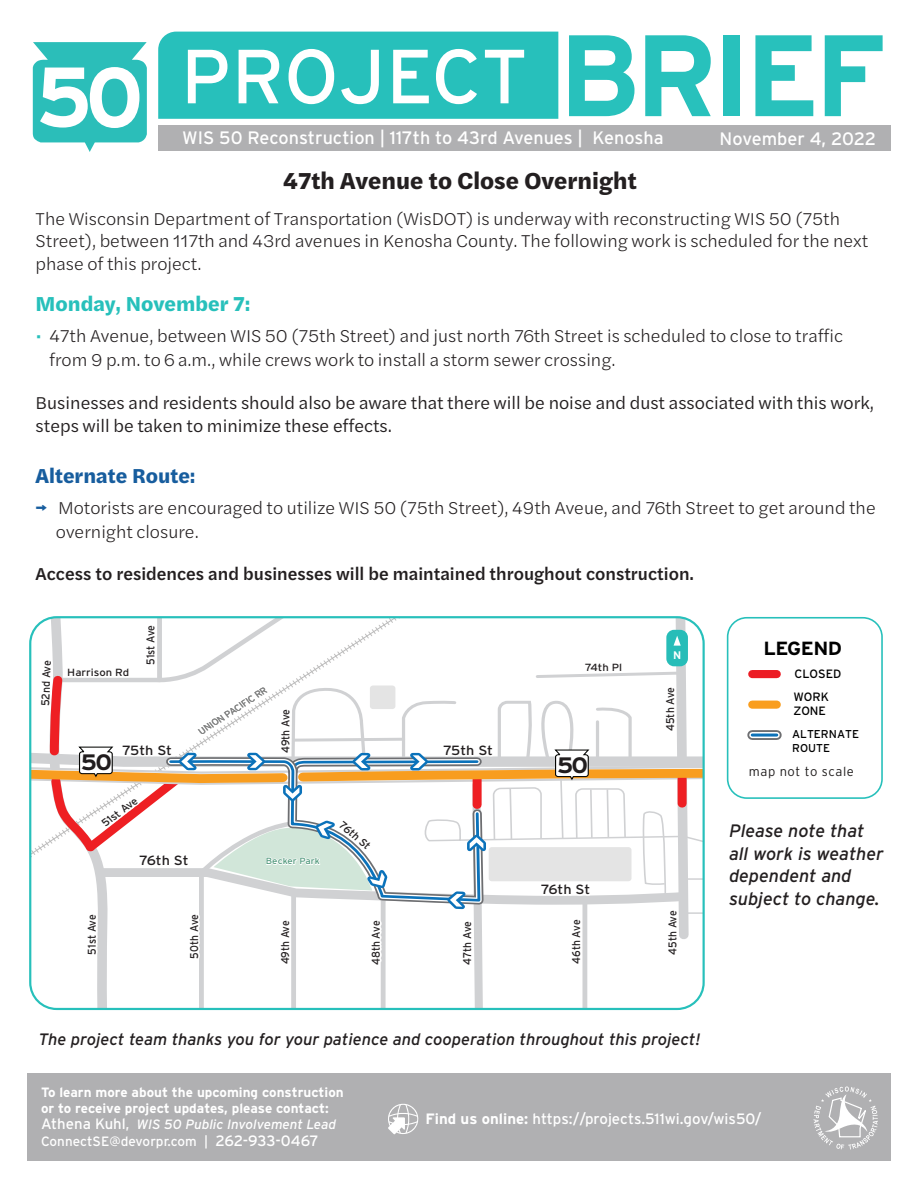
<style>
.page{position:relative;width:918px;height:1188px;background:#fff}
.page>*{position:absolute;margin:0;border:0;box-sizing:border-box;transform-origin:0 0}
.hearing_date_text{font:700 115.5px "Interstate";letter-spacing:-.05em;color:#28c1bc}
.hearing_date_text-2{font:76.5px "Interstate";letter-spacing:.005em;color:#fff}
.hearing_date_text-3{font:700 24px "Halyard Text";color:#231f20}
.t1{font:700 22.35px "Interstate";color:#211d1e;scale:1.08 1}
.hearing_date_text-4{font:700 21px "Halyard Text";color:#27c0bb}
.hearing_date_text-5{font:700 21px "Halyard Text";color:#175d9e}
.t2{font:700 19.05px "Interstate";letter-spacing:-.025em;color:#000;scale:1.06 1}
.hearing_date_text-6{font:300 18px/22.5px "Halyard Text";color:#231f20}
.t3{font:18px/22.5px "Halyard Text";color:#231f20}
.hearing_date_text-7{font:500 18px "Halyard Text";color:#231f20}
.hearing_date_text-8{font:18px "Interstate";color:#fff}
.t4{font:italic 18px/22.5px "Interstate";color:#231f20}
.t5{font:italic 16.5px "Interstate";color:#231f20}
.t6{font:15px "Interstate";color:#fff}
.t7{font:700 13.5px/16.2px "Interstate";color:#fff}
.t8{font:italic 13.5px "Interstate";color:#fff}
.t9{font:13.5px "Interstate";color:#fff}
.t10{font:13.35px "Interstate";letter-spacing:-.005em;color:#231f20;scale:1.08 1}
.t11{font:300 13.05px "Interstate";letter-spacing:.04em;color:#221f1f}
.t12{font:12.15px/23.2px "Interstate";color:#000}
.t13{font:11.4px/13.6px "Interstate";color:#000}
.t14{font:11.25px "Interstate";letter-spacing:-.015em;color:#231f20;scale:.92 1}
.t15{font:700 10.95px "Interstate";color:#fff}
.t16{font:10.8px "Interstate";color:#231f20}
.t17{font:10.65px "Interstate";color:#231f20}
.t18{font:10.35px "Interstate";color:#231f20;scale:1.08 1}
.t19{font:300 9.15px "Interstate";color:#040503}
.t20{font:8.85px "Interstate";color:#52997d;scale:1.08 1}
.s1{font-size:19.5px;color:#27c0bb}
.s2{font-family:"Interstate";font-weight:700;color:#175d9e}
.s3{font-style:normal;font-size:15px}
.s4{font-style:normal}
.s5{font-size:15px}
.s6{font-weight:700}
</style>
<div class="page">
<div style="left:158px;top:32px;width:400px;height:87px;background:#27c0bb"></div>
<div style="left:27px;top:1074px;width:864px;height:87px;background:#b0b0b2"></div>
<svg style="left:813px;top:1087px;width:65px;height:62px"></svg>
<div style="left:158px;top:125px;width:733px;height:26px;background:#b0b0b2"></div>
<svg style="left:388px;top:1103px;width:31px;height:31px"></svg>
<div style="left:752px;top:670px;width:25px;height:8px;background:#ec1c24"></div>
<div style="left:752px;top:701px;width:25px;height:8px;background:#f99e1f"></div>
<div style="left:752px;top:730px;width:25px;height:10px;background:#6d6e71"></div>
<div style="left:752px;top:732px;width:25px;height:6px;background:#8cbcdd"></div>
<hr style="left:752px;top:734px;width:25px;height:3px;background:#0d72b9">
<div style="left:727px;top:617px;width:156px;height:182px;border:2px solid #27c0bb;border-radius:19px"></div>
<svg style="left:33px;top:42px;width:114px;height:110px"></svg>
<svg style="left:30px;top:617px;width:674px;height:392px"></svg>
<p class="hearing_date_text-2" style="left:181px;top:34px;width:348px">PROJECT</p>
<p class="hearing_date_text" style="left:559px;top:11px;width:329px">BRIEF</p>
<p class="hearing_date_text-8" style="left:182px;top:127px;width:483px">WIS 50 Reconstruction | 117th to 43rd Avenues | Kenosha</p>
<p class="hearing_date_text-8" style="left:720px;top:129px;width:158px">November 4, 2022</p>
<p class="hearing_date_text-3" style="left:283px;top:163px;width:355px">47th Avenue to Close Overnight</p>
<p class="hearing_date_text-6" style="left:36px;top:206px;width:834px">The Wisconsin Department of Transportation (WisDOT) is underway with reconstructing WIS 50 (75th<br>Street), between 117th and 43rd avenues in Kenosha County. The following work is scheduled for the next phase of this project.</p>
<p class="hearing_date_text-4" style="left:36px;top:288px;width:216px">Monday, November 7:</p>
<p class="hearing_date_text-6" style="left:49px;top:323px;width:795px;line-height:24px;text-indent:-13px"><span class="s1">•</span> 47th Avenue, between WIS 50 (75th Street) and just north 76th Street is scheduled to close to traffic from 9 p.m. to 6 a.m., while crews work to install a storm sewer crossing.</p>
<p class="t3" style="left:36px;top:391px;width:840px">Businesses and residents should also be aware that there will be noise and dust associated with this work, steps will be taken to minimize these effects.</p>
<p class="hearing_date_text-5" style="left:36px;top:460px;width:161px">Alternate Route:</p>
<p class="hearing_date_text-6" style="left:56px;top:495px;width:821px;line-height:24px;text-indent:-20px"><span class="s2">→</span> Motorists are encouraged to utilize WIS 50 (75th Street), 49th Aveue, and 76th Street to get around the overnight closure.</p>
<p class="hearing_date_text-7" style="left:36px;top:560px;width:660px">Access to residences and businesses will be maintained throughout construction.</p>
<p class="t14" style="left:39px;top:706px;width:51px;rotate:-88deg">52nd Ave</p>
<p class="t18" style="left:67px;top:666px;width:59px">Harrison Rd</p>
<p class="t14" style="left:144px;top:665px;width:45px;rotate:-90deg">51st Ave</p>
<p class="t18" style="left:585px;top:662px;width:36px">74th Pl</p>
<p class="t19" style="left:197px;top:728px;width:81px;rotate:-33deg">UNION PACIFIC RR</p>
<p class="t14" style="left:279px;top:753px;width:49px;rotate:-90deg">49th Ave</p>
<p class="t10" style="left:122px;top:743px;width:48px">75th St</p>
<p class="t10" style="left:443px;top:743px;width:48px">75th St</p>
<p class="t1" style="left:81px;top:750px;width:30px">50</p>
<p class="t1" style="left:557px;top:753px;width:30px">50</p>
<p class="t17" style="left:100px;top:819px;width:44px;rotate:-37deg">51st Ave</p>
<p class="t16" style="left:345px;top:819px;width:38px;rotate:40deg">76th St</p>
<p class="t10" style="left:139px;top:853px;width:47px">76th St</p>
<p class="t20" style="left:266px;top:856px;width:52px">Becker Park</p>
<p class="t10" style="left:541px;top:882px;width:47px">76th St</p>
<p class="t14" style="left:85px;top:955px;width:45px;rotate:-90deg">51st Ave</p>
<p class="t14" style="left:188px;top:959px;width:50px;rotate:-90deg">50th Ave</p>
<p class="t14" style="left:279px;top:964px;width:49px;rotate:-90deg">49th Ave</p>
<p class="t14" style="left:370px;top:965px;width:50px;rotate:-90deg">48th Ave</p>
<p class="t14" style="left:461px;top:965px;width:49px;rotate:-90deg">47th Ave</p>
<p class="t14" style="left:570px;top:964px;width:50px;rotate:-90deg">46th Ave</p>
<p class="t15" style="left:673px;top:649px;width:10px">N</p>
<p class="t14" style="left:664px;top:731px;width:49px;rotate:-90deg">45th Ave</p>
<p class="t14" style="left:666px;top:955px;width:49px;rotate:-90deg">45th Ave</p>
<p class="t5" style="left:38px;top:1030px;width:664px">The project team thanks you for your patience and cooperation throughout this project!</p>
<p class="t2" style="left:763px;top:638px;width:76px">LEGEND</p>
<p class="t12" style="left:793px;top:662px;width:49px">CLOSED<br>WORK</p>
<p class="t12" style="left:793px;top:699px;width:34px">ZONE</p>
<p class="t13" style="left:792px;top:727px;width:68px">ALTERNATE<br>ROUTE</p>
<p class="t11" style="left:749px;top:764px;width:106px">map not to scale</p>
<p class="t4" style="left:729px;top:820px;width:156px">Please note that all work is weather dependent and subject to change.</p>
<p class="t7" style="left:41px;top:1084px;width:304px">To learn more about the upcoming construction or to receive project updates, please contact:</p>
<p class="t8" style="left:41px;top:1117px;width:297px"><span class="s3">Athena Kuhl</span><span class="s4">,</span> WIS 50 Public Involvement Lead</p>
<p class="t9" style="left:41px;top:1134px;width:279px">ConnectSE@devorpr.com | <span class="s5">262-933-0467</span></p>
<p class="t6" style="left:426px;top:1111px;width:337px"><span class="s6">Find us online:</span> https://projects.511wi.gov/wis50/</p>
</div>
